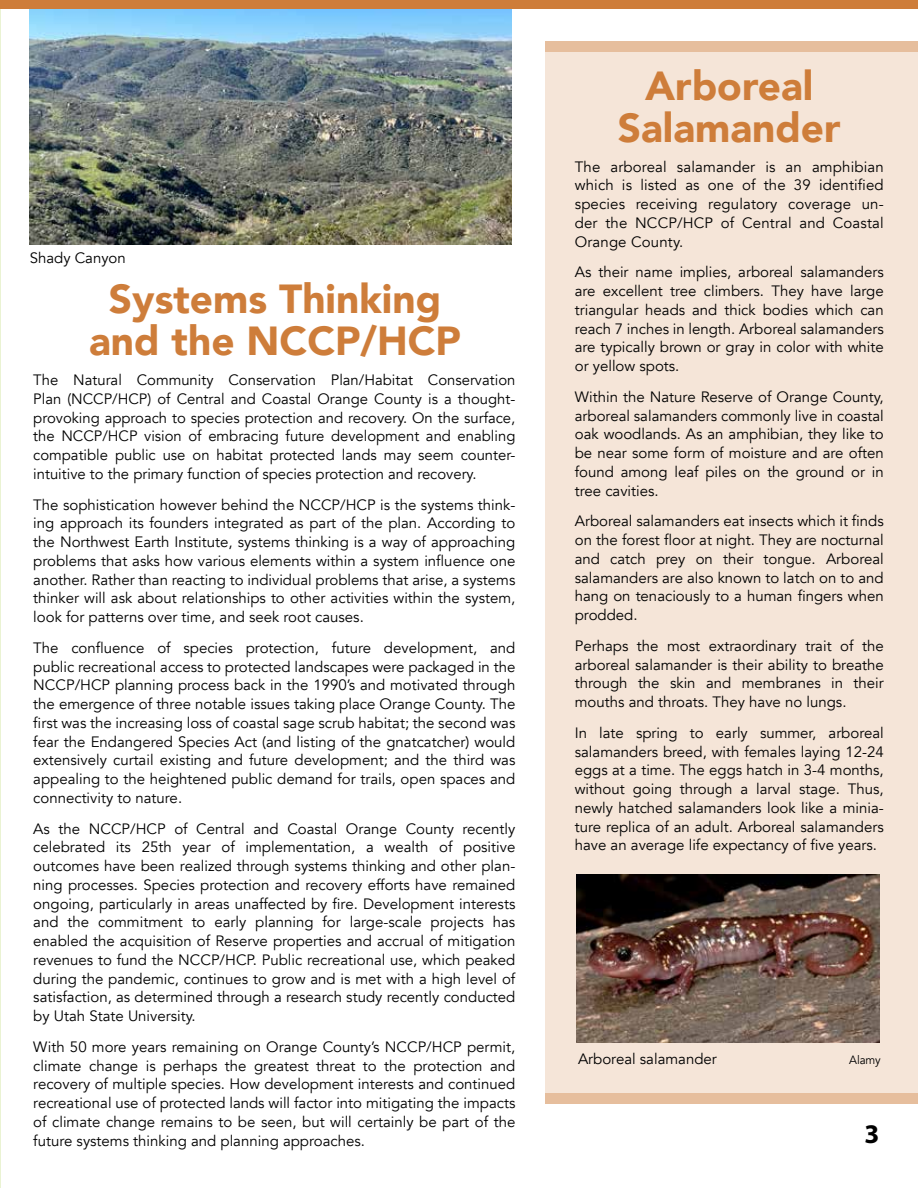
<style>
.page{position:relative;width:918px;height:1188px;background:#fff}
.page>*{position:absolute;margin:0;border:0;box-sizing:border-box;transform-origin:0 0}
.t1{font:900 40.5px/42px "Avenir";color:#ce7d3a;text-align:center}
.t2{font:700 27px "Myriad Pro";color:#000}
.t3{font:15px/18.8px "Avenir";color:#000;text-align:justify}
.t4{font:12px "Avenir";letter-spacing:-.01em;color:#000;scale:.96 1}
</style>
<div class="page">
<div style="left:546px;top:42px;width:372px;height:1062px;background:#e6be9d"></div>
<div style="left:546px;top:52px;width:372px;height:1040px;background:#f5e5d8"></div>
<img style="left:30px;top:8px;width:482px;height:237px">
<hr style="left:0;top:3px;width:1px;height:1185px;background:#eaf3d3">
<div style="left:0;top:0;width:918px;height:8px;background:#ce7d3a"></div>
<img style="left:577px;top:875px;width:303px;height:167px">
<h1 class="t1" style="left:618px;top:64px;width:224px">Arboreal<br>Salamander</h1>
<p class="t3" style="left:575px;top:157px;width:311px">The arboreal salamander is an amphibian which is listed as one of the 39 identified species receiving regulatory coverage un&shy;der the NCCP/HCP of Central and Coastal Orange County.</p>
<p class="t3" style="left:575px;top:263px;width:311px">As their name implies, arboreal salamanders are excellent tree climbers. They have large triangular heads and thick bodies which can reach 7 inches in length. Arboreal salamanders are typically brown or gray in color with white or yellow spots.</p>
<p class="t3" style="left:575px;top:388px;width:311px">Within the Nature Reserve of Orange County, arboreal salamanders commonly live in coastal oak woodlands. As an amphibian, they like to be near some form of moisture and are often found among leaf piles on the ground or in tree cavities.</p>
<p class="t3" style="left:575px;top:512px;width:311px">Arboreal salamanders eat insects which it finds on the forest floor at night. They are nocturnal and catch prey on their tongue. Arboreal salamanders are also known to latch on to and hang on tenaciously to a human fingers when prodded.</p>
<p class="t3" style="left:575px;top:637px;width:311px">Perhaps the most extraordinary trait of the arboreal salamander is their ability to breathe through the skin and membranes in their mouths and throats. They have no lungs.</p>
<p class="t3" style="left:575px;top:724px;width:311px">In late spring to early summer, arboreal salamanders breed, with females laying 12-24 eggs at a time. The eggs hatch in 3-4 months, without going through a larval stage. Thus, newly hatched salamanders look like a minia&shy;ture replica of an adult. Arboreal salamanders have an average life expectancy of five years.</p>
<p class="t3" style="left:30px;top:249px;width:98px">Shady Canyon</p>
<h1 class="t1" style="left:89px;top:277px;width:373px">Systems Thinking and the NCCP/HCP</h1>
<p class="t3" style="left:33px;top:371px;width:484px">The Natural Community Conservation Plan/Habitat Conservation Plan (NCCP/HCP) of Central and Coastal Orange County is a thought&shy;provoking approach to species protection and recovery. On the surface, the NCCP/HCP vision of embracing future development and enabling compatible public use on habitat protected lands may seem counter&shy;intuitive to the primary function of species protection and recovery.</p>
<p class="t3" style="left:33px;top:495px;width:484px">The sophistication however behind the NCCP/HCP is the systems think&shy;ing approach its founders integrated as part of the plan. According to the Northwest Earth Institute, systems thinking is a way of approaching problems that asks how various elements within a system influence one another. Rather than reacting to individual problems that arise, a systems thinker will ask about relationships to other activities within the system, look for patterns over time, and seek root causes.</p>
<p class="t3" style="left:33px;top:639px;width:484px">The confluence of species protection, future development, and public recreational access to protected landscapes were packaged in the NCCP/HCP planning process back in the 1990’s and motivated through the emergence of three notable issues taking place Orange County. The first was the increasing loss of coastal sage scrub habitat; the second was fear the Endangered Species Act (and listing of the gnatcatcher) would extensively curtail existing and future development; and the third was appealing to the heightened public demand for trails, open spaces and connectivity to nature.</p>
<p class="t3" style="left:33px;top:819px;width:484px">As the NCCP/HCP of Central and Coastal Orange County recently celebrated its 25th year of implementation, a wealth of positive outcomes have been realized through systems thinking and other plan&shy;ning processes. Species protection and recovery efforts have remained ongoing, particularly in areas unaffected by fire. Development interests and the commitment to early planning for large-scale projects has enabled the acquisition of Reserve properties and accrual of mitigation revenues to fund the NCCP/HCP. Public recreational use, which peaked during the pandemic, continues to grow and is met with a high level of satisfaction, as determined through a research study recently conducted by Utah State University.</p>
<p class="t3" style="left:33px;top:1038px;width:484px">With 50 more years remaining on Orange County’s NCCP/HCP permit, climate change is perhaps the greatest threat to the protection and recovery of multiple species. How development interests and continued recreational use of protected lands will factor into mitigating the impacts of climate change remains to be seen, but will certainly be part of the future systems thinking and planning approaches.</p>
<p class="t3" style="left:578px;top:1049px;width:140px">Arboreal salamander</p>
<p class="t4" style="left:849px;top:1052px;width:34px">Alamy</p>
<h2 class="t2" style="left:865px;top:1117px;width:16px">3</h2>
</div>
